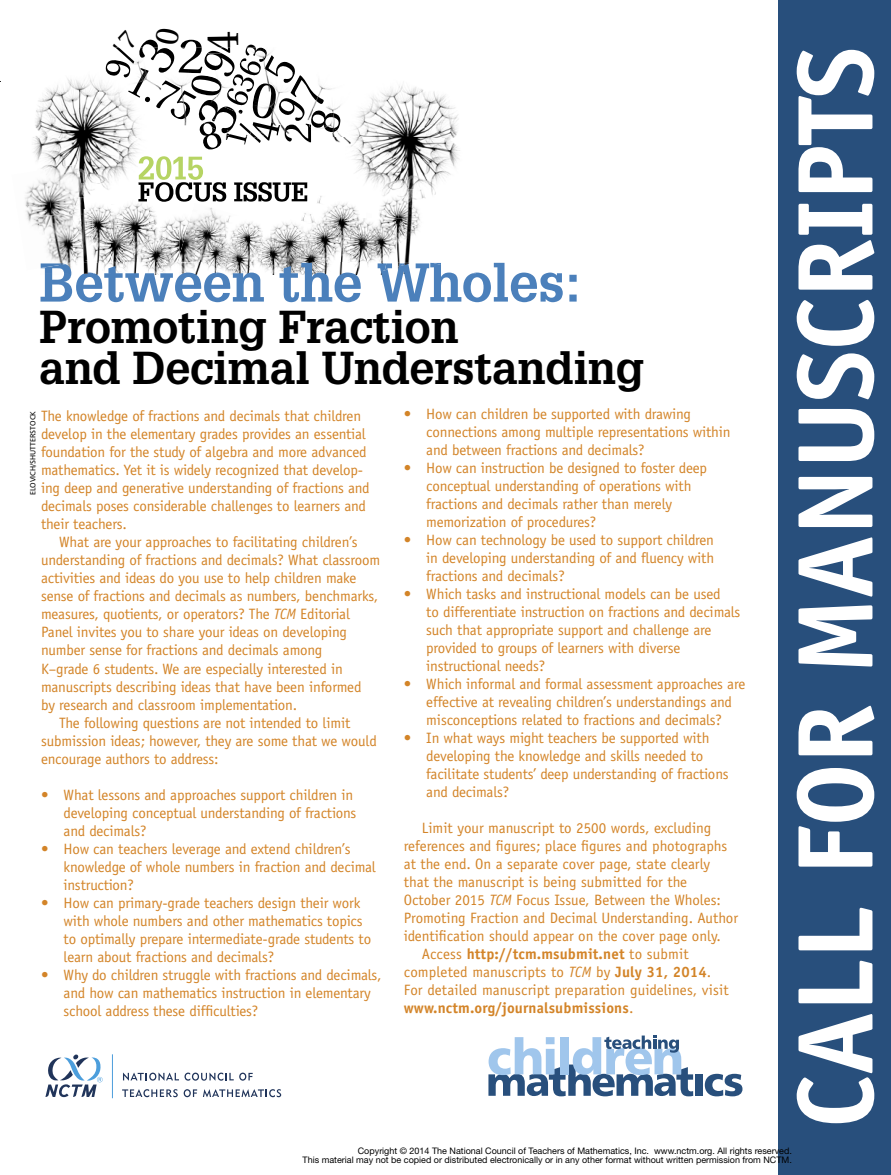
<style>
.page{position:relative;width:891px;height:1175px;background:#fff}
.page>*{position:absolute;margin:0;border:0;box-sizing:border-box;transform-origin:0 0}
.t1{font:700 108px "Officina Sans";letter-spacing:-.01em;color:#fff}
.t2{font:700 53.25px "Glypha";letter-spacing:-.01em;color:#4b80bb}
.t3{font:700 45px/41px "Glypha";letter-spacing:-.01em;color:#000}
.t4{font:15px/18px "Officina Sans";letter-spacing:-.01em;color:#d38428}
.t5{font:15px "Officina Sans";letter-spacing:.01em;color:#d38428}
.t6{font:700 15px "Officina Sans";letter-spacing:.01em;color:#d38428}
.t7{font:9px/9px "Helvetica Neue";color:#000;text-align:right}
.t8{font:7.5px "Humanist 777 BT Roman B";color:#000}
.s1{font-style:italic}
.s2{font-weight:400}
.s3{font-weight:700}
</style>
<div class="page">
<svg style="left:45px;top:1054px;width:58px;height:43px"></svg>
<hr style="left:112px;top:1054px;width:1px;height:44px;background:#4c9edc">
<svg style="left:123px;top:1072px;width:56px;height:8px"></svg>
<svg style="left:185px;top:1072px;width:68px;height:8px"></svg>
<svg style="left:122px;top:1089px;width:56px;height:8px"></svg>
<svg style="left:184px;top:1089px;width:13px;height:8px"></svg>
<svg style="left:203px;top:1089px;width:78px;height:8px"></svg>
<div style="left:778px;top:0;width:113px;height:1174px;background:#284f7c"></div>
<div style="left:696px;top:1074px;width:7px;height:21px;background:#284f7c"></div>
<svg style="left:705px;top:1073px;width:37px;height:23px"></svg>
<svg style="left:488px;top:1035px;width:205px;height:61px"></svg>
<img style="left:403px;top:226px;width:16px;height:30px">
<img style="left:33px;top:52px;width:391px;height:131px">
<img style="left:424px;top:92px;width:36px;height:103px">
<img style="left:83px;top:183px;width:27px;height:14px">
<img style="left:307px;top:183px;width:110px;height:19px">
<img style="left:165px;top:217px;width:21px;height:16px">
<img style="left:317px;top:196px;width:49px;height:13px">
<img style="left:216px;top:216px;width:10px;height:14px">
<img style="left:186px;top:208px;width:30px;height:25px">
<img style="left:179px;top:233px;width:16px;height:23px">
<img style="left:25px;top:170px;width:20px;height:49px">
<img style="left:45px;top:164px;width:38px;height:51px">
<img style="left:28px;top:219px;width:11px;height:9px">
<img style="left:39px;top:215px;width:34px;height:52px">
<img style="left:342px;top:207px;width:24px;height:28px">
<img style="left:349px;top:235px;width:11px;height:21px">
<img style="left:273px;top:219px;width:29px;height:13px">
<img style="left:295px;top:241px;width:7px;height:15px">
<img style="left:237px;top:222px;width:24px;height:13px">
<img style="left:226px;top:215px;width:15px;height:15px">
<img style="left:236px;top:235px;width:15px;height:21px">
<img style="left:195px;top:230px;width:31px;height:26px">
<img style="left:217px;top:235px;width:19px;height:21px">
<svg style="left:226px;top:230px;width:11px;height:5px"></svg>
<img style="left:124px;top:203px;width:25px;height:27px">
<img style="left:149px;top:207px;width:16px;height:23px">
<img style="left:86px;top:209px;width:62px;height:47px">
<img style="left:372px;top:189px;width:54px;height:37px">
<img style="left:372px;top:214px;width:19px;height:4px">
<img style="left:251px;top:230px;width:44px;height:26px">
<svg style="left:286px;top:232px;width:15px;height:9px"></svg>
<img style="left:360px;top:218px;width:26px;height:38px">
<img style="left:386px;top:218px;width:17px;height:38px">
<img style="left:302px;top:213px;width:15px;height:19px">
<img style="left:317px;top:209px;width:19px;height:23px">
<img style="left:302px;top:232px;width:34px;height:24px">
<img style="left:336px;top:209px;width:13px;height:47px">
<img style="left:329px;top:235px;width:7px;height:21px">
<img style="left:134px;top:230px;width:45px;height:26px">
<img style="left:89px;top:205px;width:15px;height:4px">
<img style="left:73px;top:197px;width:12px;height:59px">
<img style="left:84px;top:215px;width:9px;height:41px">
<img style="left:225px;top:135px;width:22px;height:10px">
<img style="left:284px;top:123px;width:27px;height:20px">
<img style="left:195px;top:98px;width:45px;height:37px">
<svg style="left:226px;top:130px;width:5px;height:6px"></svg>
<img style="left:252px;top:120px;width:28px;height:22px">
<img style="left:236px;top:123px;width:26px;height:20px">
<svg style="left:238px;top:132px;width:10px;height:5px"></svg>
<img style="left:250px;top:128px;width:14px;height:11px">
<img style="left:269px;top:54px;width:29px;height:31px">
<img style="left:223px;top:47px;width:46px;height:67px">
<img style="left:222px;top:104px;width:18px;height:10px">
<img style="left:290px;top:75px;width:39px;height:34px">
<img style="left:128px;top:76px;width:70px;height:46px">
<img style="left:310px;top:108px;width:32px;height:26px">
<img style="left:197px;top:123px;width:26px;height:29px">
<img style="left:204px;top:119px;width:14px;height:11px">
<img style="left:276px;top:95px;width:32px;height:28px">
<img style="left:223px;top:76px;width:15px;height:3px">
<img style="left:250px;top:82px;width:28px;height:38px">
<img style="left:190px;top:76px;width:33px;height:22px">
<img style="left:104px;top:58px;width:28px;height:21px">
<img style="left:434px;top:263px;width:41px;height:11px">
<img style="left:41px;top:268px;width:31px;height:6px">
<img style="left:41px;top:263px;width:32px;height:5px">
<svg style="left:73px;top:256px;width:337px;height:19px"></svg>
<img style="left:139px;top:156px;width:65px;height:24px">
<img style="left:138px;top:182px;width:169px;height:20px">
<img style="left:138px;top:198px;width:27px;height:4px">
<svg style="left:110px;top:47px;width:128px;height:29px"></svg>
<h2 class="t2" style="left:39px;top:249px;width:544px">Between the Wholes:</h2>
<h3 class="t3" style="left:39px;top:305px;width:606px">Promoting Fraction<br>and Decimal Understanding</h3>
<p class="t4" style="left:41px;top:407px;width:330px">The knowledge of fractions and decimals that children develop in the elementary grades provides an essential foundation for the study of algebra and more advanced mathematics. Yet it is widely recognized that develop&shy;ing deep and generative understanding of fractions and decimals poses considerable challenges to learners and their teachers.</p>
<p class="t4" style="left:59px;top:533px;width:300px">What are your approaches to facilitating children’s</p>
<p class="t4" style="left:41px;top:551px;width:341px">understanding of fractions and decimals? What classroom</p>
<p class="t4" style="left:41px;top:569px;width:317px">activities and ideas do you use to help children make</p>
<p class="t4" style="left:41px;top:587px;width:339px">sense of fractions and decimals as numbers, benchmarks,</p>
<p class="t4" style="left:41px;top:605px;width:310px">measures, quotients, or operators? The <span class="s1">TCM</span> Editorial</p>
<p class="t4" style="left:41px;top:623px;width:307px">Panel invites you to share your ideas on developing</p>
<p class="t4" style="left:41px;top:641px;width:283px">number sense for fractions and decimals among</p>
<p class="t4" style="left:41px;top:659px;width:303px">K–grade 6 students. We are especially interested in</p>
<p class="t4" style="left:41px;top:677px;width:322px">manuscripts describing ideas that have been informed</p>
<p class="t4" style="left:41px;top:695px;width:258px">by research and classroom implementation.</p>
<p class="t4" style="left:59px;top:713px;width:293px">The following questions are not intended to limit</p>
<p class="t4" style="left:41px;top:731px;width:337px">submission ideas; however, they are some that we would</p>
<p class="t4" style="left:41px;top:749px;width:179px">encourage authors to address:</p>
<p class="t4" style="left:64px;top:785px;width:294px;text-indent:-23px">• What lessons and approaches support children in developing conceptual understanding of fractions and decimals?</p>
<p class="t4" style="left:64px;top:839px;width:314px;text-indent:-23px">• How can teachers leverage and extend children’s knowledge of whole numbers in fraction and decimal instruction?</p>
<p class="t4" style="left:64px;top:893px;width:309px;text-indent:-23px">• How can primary-grade teachers design their work with whole numbers and other mathematics topics to optimally prepare intermediate-grade students to learn about fractions and decimals?</p>
<p class="t4" style="left:64px;top:965px;width:319px;text-indent:-23px">• Why do children struggle with fractions and decimals, and how can mathematics instruction in elementary school address these difficulties?</p>
<p class="t8" style="left:28px;top:495px;width:85px;rotate:-90deg">ELOVICH/SHUTTERSTOCK</p>
<p class="t4" style="left:426px;top:404px;width:306px;text-indent:-22px">• How can children be supported with drawing connections among multiple representations within and between fractions and decimals?</p>
<p class="t4" style="left:426px;top:458px;width:282px;text-indent:-22px">• How can instruction be designed to foster deep conceptual understanding of operations with fractions and decimals rather than merely memorization of procedures?</p>
<p class="t4" style="left:426px;top:530px;width:289px;text-align:justify;text-indent:-22px">• How can technology be used to support children in developing understanding of and fluency with fractions and decimals?</p>
<p class="t4" style="left:426px;top:584px;width:316px;text-indent:-22px">• Which tasks and instructional models can be used<br>to differentiate instruction on fractions and decimals such that appropriate support and challenge are provided to groups of learners with diverse instructional needs?</p>
<p class="t4" style="left:426px;top:674px;width:321px;text-indent:-22px">• Which informal and formal assessment approaches are effective at revealing children’s understandings and misconceptions related to fractions and decimals?</p>
<p class="t4" style="left:426px;top:728px;width:304px;text-indent:-22px">• In what ways might teachers be supported with developing the knowledge and skills needed to facilitate students’ deep understanding of fractions and decimals?</p>
<p class="t4" style="left:422px;top:818px;width:291px">Limit your manuscript to 2500 words, excluding</p>
<p class="t4" style="left:404px;top:836px;width:325px">references and figures; place figures and photographs</p>
<p class="t4" style="left:404px;top:854px;width:308px">at the end. On a separate cover page, state clearly</p>
<p class="t4" style="left:404px;top:872px;width:285px">that the manuscript is being submitted for the</p>
<p class="t4" style="left:404px;top:890px;width:319px">October 2015 <span class="s1">TCM</span> Focus Issue, Between the Wholes:</p>
<p class="t4" style="left:404px;top:908px;width:336px">Promoting Fraction and Decimal Understanding. Author</p>
<p class="t4" style="left:404px;top:926px;width:319px">identification should appear on the cover page only.</p>
<p class="t6" style="left:422px;top:944px;width:269px"><span class="s2">Access</span> http://tcm.msubmit.net <span class="s2">to submit</span></p>
<p class="t5" style="left:404px;top:963px;width:309px">completed manuscripts to <span class="s1">TCM</span> by <span class="s3">July 31, 2014</span>.</p>
<p class="t5" style="left:404px;top:981px;width:326px">For detailed manuscript preparation guidelines, visit</p>
<p class="t6" style="left:404px;top:998px;width:231px">www.nctm.org/journalsubmissions<span class="s2">.</span></p>
<h1 class="t1" style="left:768px;top:1128px;width:1083px;rotate:-90deg">CALL FOR MANUSCRIPTS</h1>
<p class="t7" style="left:303px;top:1146px;width:491px">Copyright © 2014 The National Council of Teachers of Mathematics, Inc. www.nctm.org. All rights reserved.<br>This material may not be copied or distributed electronically or in any other format without written permission from NCTM.</p>
</div>
